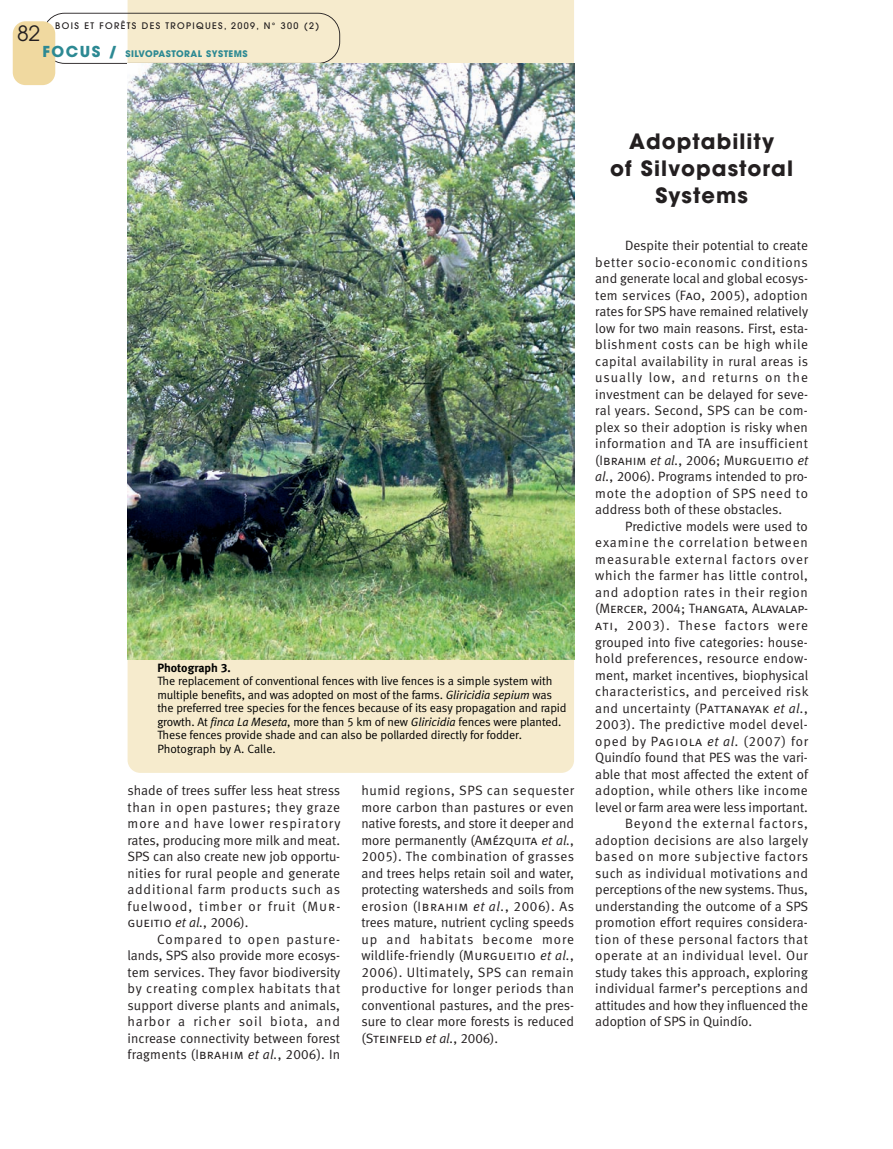
<style>
.page{position:relative;width:893px;height:1149px;background:#fff}
.page>*{position:absolute;margin:0;border:0;box-sizing:border-box;transform-origin:0 0}
.t1{font:700 21px/27px "Avant Garde";letter-spacing:.05em;color:#231f20;text-align:center}
.t2{font:21px "Avant Garde";color:#231f20}
.t3{font:13.5px/16.5px "Meta Normal LF";letter-spacing:.02em;color:#231f20;text-align:justify}
.t4{font:13.5px "Meta Normal LF";letter-spacing:-.005em;color:#231f20}
.t5{font:13.5px "Meta Normal LF";letter-spacing:.04em;color:#231f20}
.t6{font:13.5px "Meta Normal LF Caps";letter-spacing:-.005em;color:#231f20}
.t7{font:13.5px "Meta Normal LF";color:#231f20}
.t8{font:13.5px "Meta Normal LF";letter-spacing:.055em;color:#231f20}
.t9{font:13.5px "Meta Normal LF";letter-spacing:.06em;color:#231f20}
.t10{font:13.5px "Meta Normal LF";letter-spacing:.07em;color:#231f20}
.t11{font:13.5px "Meta Normal LF";letter-spacing:.065em;color:#231f20}
.t12{font:12px/13.5px "Meta Normal LF";letter-spacing:-.01em;color:#000}
.t13{font:12px "Meta Bold LF";color:#000}
.t14{font:500 9px "Avant Garde";letter-spacing:.15em;color:#231f20}
.t15{font:700 9px "Avant Garde";letter-spacing:.05em;color:#2c8993}
.s1{font-size:15px}
.s2{font-style:italic}
.s3{font-family:"Meta Normal LF Caps"}
.s4{font-family:"Meta Normal LF";font-style:italic}
.s5{font-family:"Meta Normal LF"}
</style>
<div class="page">
<div style="left:128px;top:0;width:446px;height:772px;background:#f6ebcd"></div>
<svg style="left:46px;top:13px;width:294px;height:51px"></svg>
<div style="left:13px;top:21px;width:42px;height:64px;background:#f0d9a0;border-radius:13px"></div>
<img style="left:128px;top:64px;width:446px;height:595px">
<h1 class="t2" style="left:17px;top:21px;width:25px">82</h1>
<p class="t14" style="left:55px;top:20px;width:265px">BOIS ET FORÊTS DES TROPIQUES, 2009, N° 300 (2)</p>
<p class="t15" style="left:43px;top:48px;width:207px"><span class="s1">FOCUS /</span> SILVOPASTORAL SYSTEMS</p>
<p class="t13" style="left:157px;top:660px;width:75px">Photograph 3.</p>
<p class="t12" style="left:157px;top:674px;width:411px">The replacement of conventional fences with live fences is a simple system with multiple benefits, and was adopted on most of the farms. <span class="s2">Gliricidia sepium</span> was the preferred tree species for the fences because of its easy propagation and rapid growth. At <span class="s2">finca La Meseta</span>, more than 5 km of new <span class="s2">Gliricidia</span> fences were planted.<br>These fences provide shade and can also be pollarded directly for fodder.<br>Photograph by A. Calle.</p>
<p class="t3" style="left:128px;top:781px;width:214px">shade of trees suffer less heat stress than in open pastures; they graze more and have lower respiratory rates, producing more milk and meat.<br>SPS can also create new job opportu&shy;nities for rural people and generate additional farm products such as fuelwood, timber or fruit (M<span class="s3">ur-</span></p>
<p class="t6" style="left:128px;top:914px;width:123px">gueitio <span class="s4">et al.</span><span class="s5">, 2006).</span></p>
<p class="t3" style="left:128px;top:930px;width:214px;text-indent:30px">Compared to open pasture&shy;lands, SPS also provide more ecosys&shy;tem services. They favor biodiversity by creating complex habitats that support diverse plants and animals, harbor a richer soil biota, and increase connectivity between forest fragments (I<span class="s3">brahim</span> <span class="s2">et al.</span>, 2006). In</p>
<p class="t3" style="left:361px;top:781px;width:214px">humid regions, SPS can sequester more carbon than pastures or even native forests, and store it deeper and more permanently (A<span class="s3">mézquita</span> <span class="s2">et al.</span>, 2005). The combination of grasses and trees helps retain soil and water, protecting watersheds and soils from erosion (I<span class="s3">brahim</span> <span class="s2">et al.</span>, 2006). As trees mature, nutrient cycling speeds up and habitats become more wildlife-friendly (M<span class="s3">urgueitio</span> <span class="s2">et al.</span>, 2006). Ultimately, SPS can remain productive for longer periods than conventional pastures, and the pres&shy;sure to clear more forests is reduced (S<span class="s3">teinfeld</span> <span class="s2">et al.</span>, 2006).</p>
<h1 class="t1" style="left:610px;top:127px;width:184px">Adoptability<br>of Silvopastoral<br>Systems</h1>
<p class="t3" style="left:595px;top:237px;width:214px;text-indent:30px">Despite their potential to create better socio-economic conditions and generate local and global ecosys&shy;tem services (F<span class="s3">ao</span>, 2005), adoption rates for SPS have remained relatively low for two main reasons. First, esta&shy;blishment costs can be high while capital availability in rural areas is usually low, and returns on the investment can be delayed for seve&shy;ral years. Second, SPS can be com&shy;plex so their adoption is risky when information and TA are insufficient</p>
<p class="t6" style="left:595px;top:452px;width:214px"><span class="s5">(I</span>brahim <span class="s4">et al.</span><span class="s5">, 2006; M</span>urgueitio <span class="s4">et</span></p>
<p class="t3" style="left:595px;top:468px;width:214px"><span class="s2">al.</span>, 2006). Programs intended to pro&shy;mote the adoption of SPS need to address both of these obstacles.</p>
<p class="t3" style="left:595px;top:517px;width:214px;text-indent:30px">Predictive models were used to examine the correlation between measurable external factors over which the farmer has little control, and adoption rates in their region</p>
<p class="t6" style="left:595px;top:600px;width:214px"><span class="s5">(M</span>ercer<span class="s5">, 2004; T</span>hangata<span class="s5">, A</span>lavalap-</p>
<p class="t10" style="left:595px;top:617px;width:214px"><span class="s3">ati</span>, 2003). These factors were</p>
<p class="t3" style="left:595px;top:633px;width:214px">grouped into five categories: house-</p>
<p class="t3" style="left:595px;top:649px;width:214px">hold preferences, resource endow-</p>
<p class="t7" style="left:595px;top:666px;width:214px">ment, market incentives, biophysical</p>
<p class="t5" style="left:595px;top:683px;width:215px">characteristics, and perceived risk</p>
<p class="t3" style="left:595px;top:699px;width:214px">and uncertainty (P<span class="s3">attanayak</span> <span class="s2">et al.</span>,</p>
<p class="t3" style="left:595px;top:715px;width:214px">2003). The predictive model devel-</p>
<p class="t9" style="left:595px;top:732px;width:214px">oped by P<span class="s3">agiola</span> <span class="s2">et al.</span> (2007) for</p>
<p class="t7" style="left:595px;top:749px;width:214px">Quindío found that PES was the vari-</p>
<p class="t3" style="left:595px;top:765px;width:214px">able that most affected the extent of</p>
<p class="t3" style="left:595px;top:781px;width:214px">adoption, while others like income</p>
<p class="t4" style="left:595px;top:798px;width:214px">level or farm area were less important.</p>
<p class="t11" style="left:625px;top:815px;width:184px">Beyond the external factors,</p>
<p class="t3" style="left:595px;top:831px;width:214px">adoption decisions are also largely</p>
<p class="t8" style="left:595px;top:848px;width:214px">based on more subjective factors</p>
<p class="t3" style="left:595px;top:864px;width:214px">such as individual motivations and</p>
<p class="t4" style="left:595px;top:881px;width:214px">perceptions of the new systems. Thus,</p>
<p class="t3" style="left:595px;top:897px;width:214px">understanding the outcome of a SPS</p>
<p class="t3" style="left:595px;top:913px;width:214px">promotion effort requires considera-</p>
<p class="t5" style="left:595px;top:930px;width:214px">tion of these personal factors that</p>
<p class="t5" style="left:595px;top:947px;width:214px">operate at an individual level. Our</p>
<p class="t3" style="left:595px;top:963px;width:214px">study takes this approach, exploring</p>
<p class="t3" style="left:595px;top:979px;width:214px">individual farmer’s perceptions and</p>
<p class="t4" style="left:595px;top:996px;width:214px">attitudes and how they influenced the</p>
<p class="t4" style="left:595px;top:1013px;width:158px">adoption of SPS in Quindío.</p>
</div>
